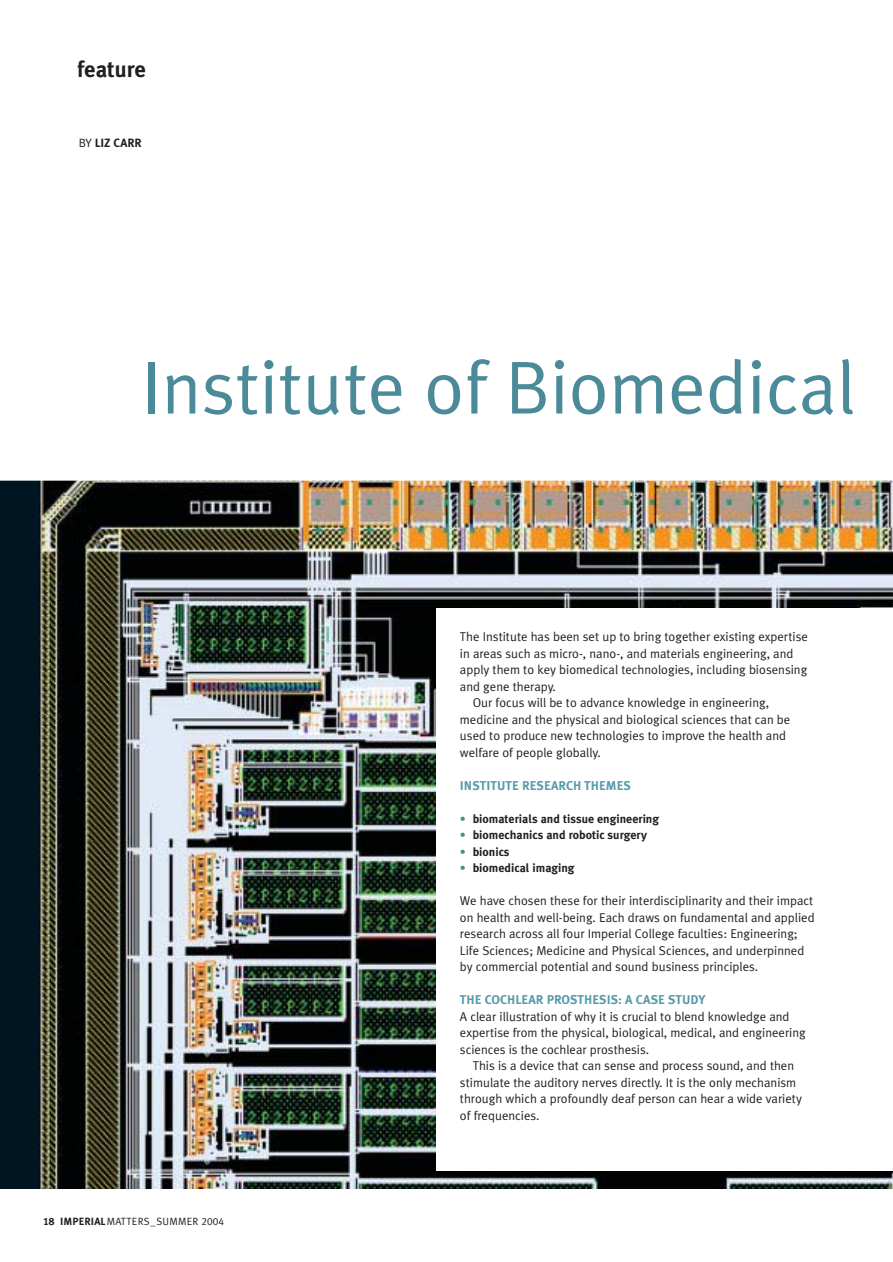
<style>
.page{position:relative;width:893px;height:1262px;background:#fff}
.page>*{position:absolute;margin:0;border:0;box-sizing:border-box;transform-origin:0 0}
.t1{font:75px "Meta Plus Normal";color:#4b8b99}
.t2{font:700 22.5px "Meta Plus";color:#231f20}
.t3{font:12.75px/16.5px "Meta Plus Normal";color:#231f20}
.t4{font:700 12.75px "Meta Plus";color:#559bab}
.t5{font:700 12px "Meta Plus";color:#231f20}
.t6{font:10.5px "Meta Plus Normal";letter-spacing:.03em;color:#231f20}
.s1{font-family:"Meta Plus Normal";font-weight:400}
.s2{font-family:"Meta Plus Bold Caps"}
.s3{font-family:"Meta Plus";font-weight:700}
.s4{font-family:"Meta Plus Normal Caps"}
.s5{color:#4b8b99}
</style>
<div class="page">
<div style="left:0;top:136px;width:892px;height:1052px;background:#001522"></div>
<img style="left:39px;top:480px;width:853px;height:708px">
<div style="left:436px;top:608px;width:456px;height:563px;background:#fff"></div>
<div style="left:0;top:136px;width:892px;height:344px;background:#fff"></div>
<h2 class="t2" style="left:77px;top:62px;width:70px">feature</h2>
<p class="t5" style="left:79px;top:139px;width:65px"><span class="s1">BY</span> LIZ CARR</p>
<h1 class="t1" style="left:142px;top:360px;width:715px">Institute of Biomedical</h1>
<p class="t6" style="left:43px;top:1217px;width:183px"><span class="s2">18</span> <span class="s3">IMPERIAL</span>MATTERS_SUMMER <span class="s4">2004</span></p>
<p class="t3" style="left:460px;top:630px;width:349px">The Institute has been set up to bring together existing expertise</p>
<p class="t3" style="left:460px;top:646px;width:335px">in areas such as micro-, nano-, and materials engineering, and</p>
<p class="t3" style="left:460px;top:663px;width:349px">apply them to key biomedical technologies, including biosensing</p>
<p class="t3" style="left:460px;top:679px;width:97px">and gene therapy.</p>
<p class="t3" style="left:472px;top:695px;width:298px">Our focus will be to advance knowledge in engineering,</p>
<p class="t3" style="left:460px;top:712px;width:332px">medicine and the physical and biological sciences that can be</p>
<p class="t3" style="left:460px;top:728px;width:328px">used to produce new technologies to improve the health and</p>
<p class="t3" style="left:460px;top:745px;width:142px">welfare of people globally.</p>
<p class="t4" style="left:460px;top:780px;width:173px">INSTITUTE RESEARCH THEMES</p>
<p class="t5" style="left:460px;top:814px;width:201px"><span class="s5">•</span> biomaterials and tissue engineering</p>
<p class="t5" style="left:460px;top:830px;width:189px"><span class="s5">•</span> biomechanics and robotic surgery</p>
<p class="t5" style="left:460px;top:847px;width:51px"><span class="s5">•</span> bionics</p>
<p class="t5" style="left:460px;top:863px;width:116px"><span class="s5">•</span> biomedical imaging</p>
<p class="t3" style="left:460px;top:894px;width:356px">We have chosen these for their interdisciplinarity and their impact on health and well-being. Each draws on fundamental and applied research across all four Imperial College faculties: Engineering; Life Sciences; Medicine and Physical Sciences, and underpinned by commercial potential and sound business principles.</p>
<p class="t4" style="left:460px;top:995px;width:247px">THE COCHLEAR PROSTHESIS: A CASE STUDY</p>
<p class="t3" style="left:460px;top:1009px;width:347px">A clear illustration of why it is crucial to blend knowledge and expertise from the physical, biological, medical, and engineering sciences is the cochlear prosthesis.</p>
<p class="t3" style="left:460px;top:1058px;width:343px;text-indent:13px">This is a device that can sense and process sound, and then stimulate the auditory nerves directly. It is the only mechanism through which a profoundly deaf person can hear a wide variety of frequencies.</p>
</div>
